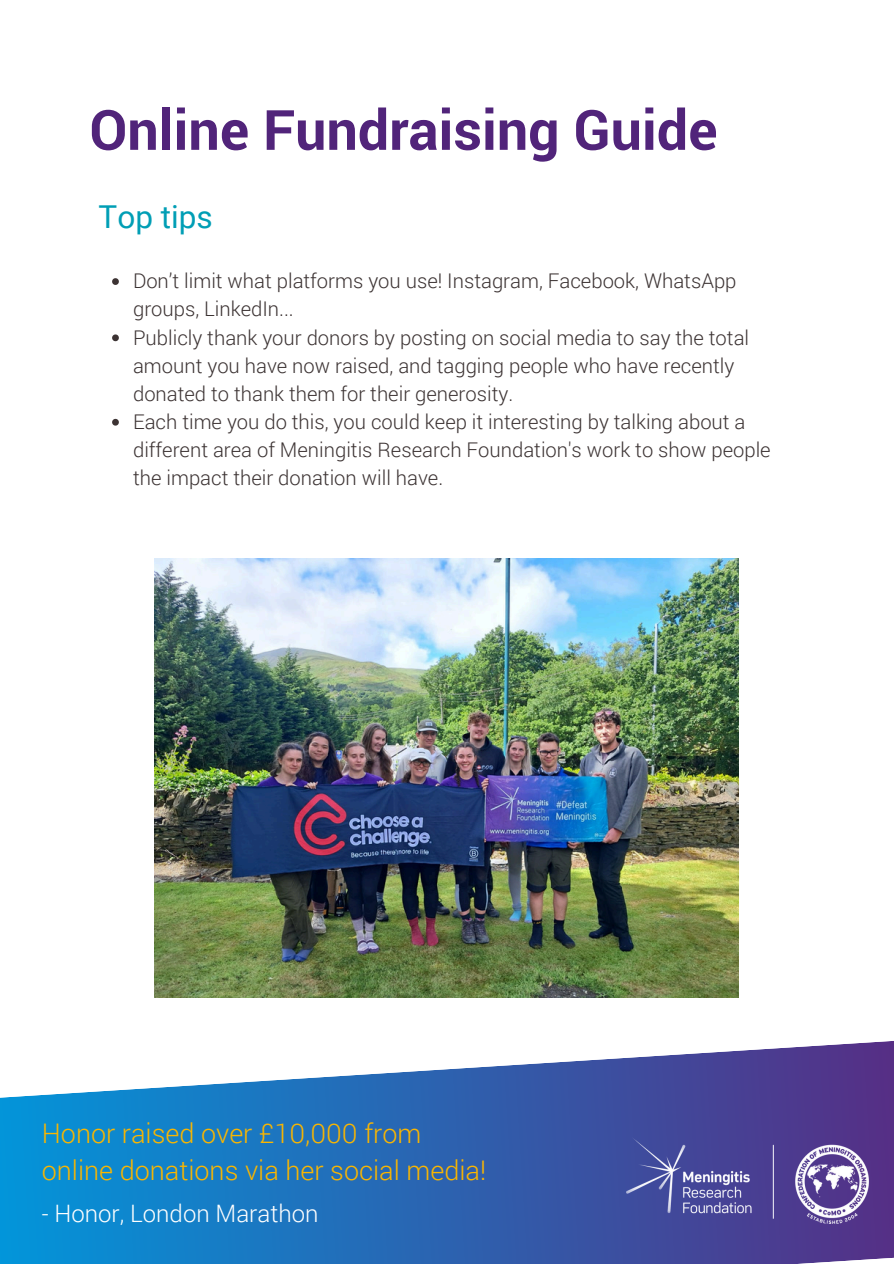
<style>
.page{position:relative;width:894px;height:1264px;background:#fff}
.page>*{position:absolute;margin:0;border:0;box-sizing:border-box;transform-origin:0 0}
.t1{font:700 55.5px "Roboto";color:#51247a}
.t2{font:31.5px "Roboto";color:#009eb5}
.t3{font:300 27px/37.2px "Roboto";color:#fab600}
.t4{font:300 24px "Roboto";color:#fff}
.t5{font:300 20.25px/28.2px "Roboto";color:#3c3333}
</style>
<div class="page">
<svg style="left:0;top:1041px;width:893px;height:222px;background:#497abc"></svg>
<img style="left:626px;top:1136px;width:242px;height:87px">
<img style="left:154px;top:558px;width:584px;height:439px">
<svg style="left:112px;top:278px;width:7px;height:7px"></svg>
<svg style="left:112px;top:334px;width:7px;height:7px"></svg>
<svg style="left:112px;top:419px;width:7px;height:6px"></svg>
<h3 class="t1" style="left:89px;top:92px;width:629px">Online Fundraising Guide</h3>
<p class="t2" style="left:99px;top:199px;width:116px">Top tips</p>
<p class="t5" style="left:133px;top:266px;width:605px">Don’t limit what platforms you use! Instagram, Facebook, WhatsApp groups, LinkedIn...</p>
<p class="t5" style="left:133px;top:322px;width:617px">Publicly thank your donors by posting on social media to say the total amount you have now raised, and tagging people who have recently donated to thank them for their generosity.</p>
<p class="t5" style="left:133px;top:407px;width:639px">Each time you do this, you could keep it interesting by talking about a different area of Meningitis Research Foundation's work to show people the impact their donation will have.</p>
<p class="t3" style="left:42px;top:1113px;width:445px">Honor raised over £10,000 from online donations via her social media!</p>
<h4 class="t4" style="left:42px;top:1196px;width:278px">- Honor, London Marathon</h4>
</div>
